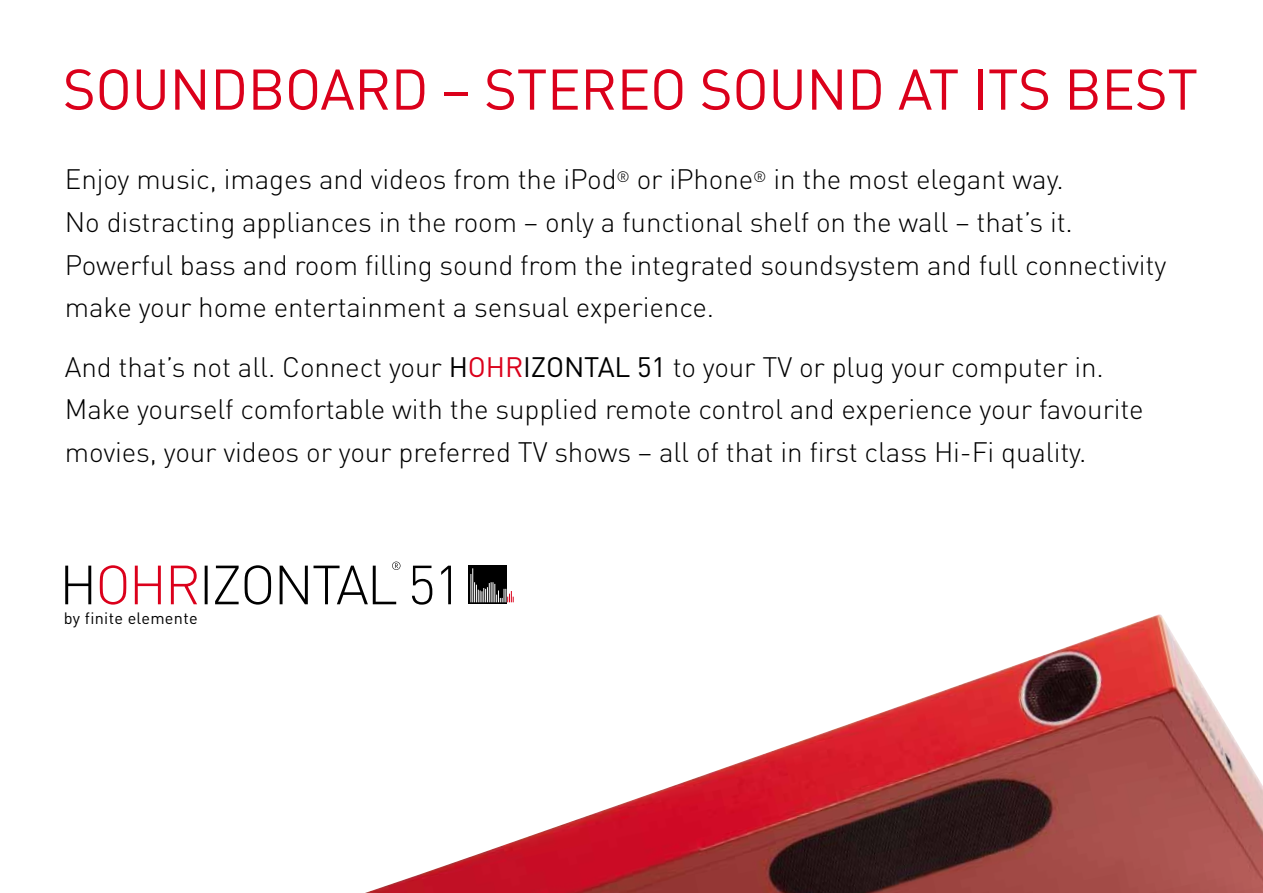
<style>
.page{position:relative;width:1263px;height:893px;background:#fff}
.page>*{position:absolute;margin:0;border:0;box-sizing:border-box;transform-origin:0 0}
.t1{font:56.4px "DIN";letter-spacing:-.01em;color:#db001b}
.t2{font:300 27.75px/42.8px "DIN";letter-spacing:-.005em;color:#000}
.t3{font:16.35px "DIN";letter-spacing:.02em;color:#000}
.s1{font-weight:400}
.s2{font-weight:400;color:#db001b}
</style>
<div class="page">
<img style="left:365px;top:614px;width:898px;height:279px">
<svg style="left:100px;top:565px;width:97px;height:40px"></svg>
<svg style="left:65px;top:566px;width:26px;height:38px"></svg>
<svg style="left:468px;top:566px;width:39px;height:38px"></svg>
<hr style="left:472px;top:568px;width:1px;height:34px;background:#fff">
<svg style="left:471px;top:574px;width:43px;height:28px"></svg>
<svg style="left:412px;top:566px;width:39px;height:39px"></svg>
<svg style="left:205px;top:562px;width:195px;height:43px"></svg>
<h1 class="t1" style="left:63px;top:54px;width:1137px">SOUNDBOARD – STEREO SOUND AT ITS BEST</h1>
<p class="t2" style="left:65px;top:157px;width:1103px">Enjoy music, images and videos from the iPod<sup>®</sup> or iPhone<sup>®</sup> in the most elegant way.<br>No distracting appliances in the room – only a functional shelf on the wall – that’s it.<br>Powerful bass and room filling sound from the integrated soundsystem and full connectivity make your home entertainment a sensual experience.</p>
<p class="t2" style="left:65px;top:345px;width:1080px">And that’s not all. Connect your <span class="s1">H</span><span class="s2">OHR</span><span class="s1">IZONTAL 51</span> to your TV or plug your computer in.<br>Make yourself comfortable with the supplied remote control and experience your favourite movies, your videos or your preferred TV shows – all of that in first class Hi-Fi quality.</p>
<p class="t3" style="left:64px;top:608px;width:135px">by finite elemente</p>
</div>
